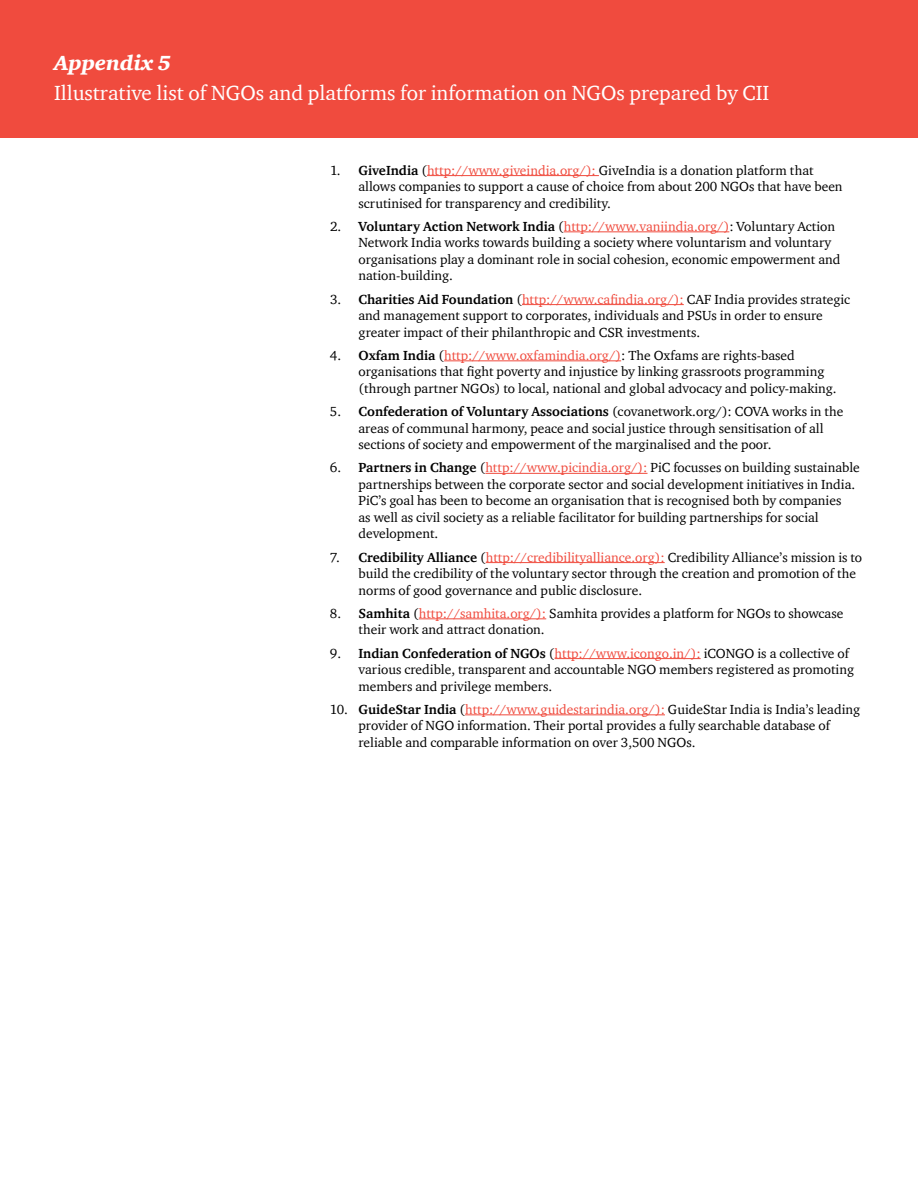
<style>
.page{position:relative;width:918px;height:1188px;background:#fff}
.page>*{position:absolute;margin:0;border:0;box-sizing:border-box;transform-origin:0 0}
.Heading_1{font:21px "ITC Charter Com";color:#fff}
.Heading_1-2{font:italic 900 21px "ITC Charter Com";color:#fff}
.t1{font:13.5px/16.5px "ITC Charter Com";color:#000}
.s1{font-weight:700}
.s2{color:#f04b3e}
</style>
<div class="page">
<div style="left:0;top:0;width:918px;height:137px;background:#f04b3e"></div>
<hr style="left:427px;top:175px;width:172px;height:1px;background:#f04b3e">
<hr style="left:564px;top:232px;width:165px;height:1px;background:#f04b3e">
<hr style="left:522px;top:304px;width:162px;height:1px;background:#f04b3e">
<hr style="left:444px;top:361px;width:177px;height:1px;background:#f04b3e">
<hr style="left:485px;top:473px;width:163px;height:1px;background:#f04b3e">
<hr style="left:486px;top:562px;width:179px;height:1px;background:#f04b3e">
<hr style="left:419px;top:619px;width:127px;height:1px;background:#f04b3e">
<hr style="left:555px;top:658px;width:146px;height:1px;background:#f04b3e">
<hr style="left:465px;top:715px;width:200px;height:1px;background:#f04b3e">
<p class="Heading_1-2" style="left:54px;top:50px;width:119px">Appendix 5</p>
<p class="Heading_1" style="left:54px;top:80px;width:717px">Illustrative list of NGOs and platforms for information on NGOs prepared by CII</p>
<p class="t1" style="left:358px;top:162px;width:486px;text-indent:-28px">1. <span class="s1">GiveIndia</span> (<span class="s2">http://www.giveindia.org/):</span> GiveIndia is a donation platform that allows companies to support a cause of choice from about 200 NGOs that have been scrutinised for transparency and credibility.</p>
<p class="t1" style="left:358px;top:218px;width:484px;text-indent:-28px">2. <span class="s1">Voluntary Action Network India</span> (<span class="s2">http://www.vaniindia.org/)</span>: Voluntary Action Network India works towards building a society where voluntarism and voluntary organisations play a dominant role in social cohesion, economic empowerment and nation-building.</p>
<p class="t1" style="left:358px;top:291px;width:493px;text-indent:-28px">3. <span class="s1">Charities Aid Foundation</span> (<span class="s2">http://www.cafindia.org/):</span> CAF India provides strategic and management support to corporates, individuals and PSUs in order to ensure greater impact of their philanthropic and CSR investments.</p>
<p class="t1" style="left:358px;top:347px;width:480px;text-indent:-28px">4. <span class="s1">Oxfam India</span> (<span class="s2">http://www.oxfamindia.org/)</span>: The Oxfams are rights-based organisations that fight poverty and injustice by linking grassroots programming (through partner NGOs) to local, national and global advocacy and policy-making.</p>
<p class="t1" style="left:358px;top:403px;width:487px;text-indent:-28px">5. <span class="s1">Confederation of Voluntary Associations</span> (covanetwork.org/): COVA works in the areas of communal harmony, peace and social justice through sensitisation of all sections of society and empowerment of the marginalised and the poor.</p>
<p class="t1" style="left:358px;top:459px;width:503px;text-indent:-28px">6. <span class="s1">Partners in Change</span> (<span class="s2">http://www.picindia.org/):</span> PiC focusses on building sustainable partnerships between the corporate sector and social development initiatives in India.<br>PiC’s goal has been to become an organisation that is recognised both by companies<br>as well as civil society as a reliable facilitator for building partnerships for social development.</p>
<p class="t1" style="left:358px;top:549px;width:505px;text-indent:-28px">7. <span class="s1">Credibility Alliance</span> (<span class="s2">http://credibilityalliance.org):</span> Credibility Alliance’s mission is to build the credibility of the voluntary sector through the creation and promotion of the norms of good governance and public disclosure.</p>
<p class="t1" style="left:358px;top:605px;width:487px;text-indent:-28px">8. <span class="s1">Samhita</span> (<span class="s2">http://samhita.org/):</span> Samhita provides a platform for NGOs to showcase their work and attract donation.</p>
<p class="t1" style="left:358px;top:645px;width:497px;text-indent:-28px">9. <span class="s1">Indian Confederation of NGOs</span> (<span class="s2">http://www.icongo.in/):</span> iCONGO is a collective of various credible, transparent and accountable NGO members registered as promoting members and privilege members.</p>
<p class="t1" style="left:358px;top:701px;width:503px;text-indent:-28px">10. <span class="s1">GuideStar India</span> (<span class="s2">http://www.guidestarindia.org/):</span> GuideStar India is India’s leading provider of NGO information. Their portal provides a fully searchable database of reliable and comparable information on over 3,500 NGOs.</p>
</div>
